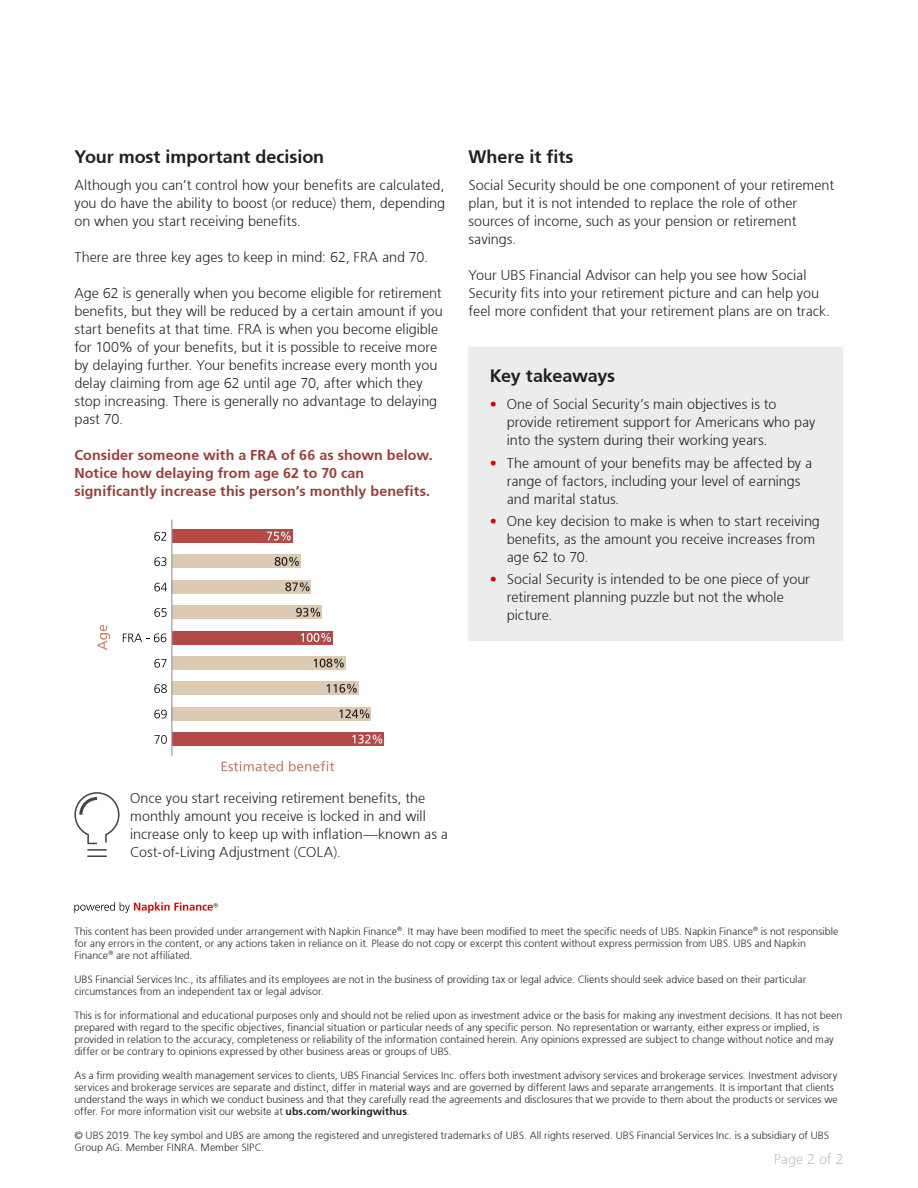
<style>
.page{position:relative;width:918px;height:1188px;background:#fff}
.page>*{position:absolute;margin:0;border:0;box-sizing:border-box;transform-origin:0 0}
.UBS_Template_Subtitl{font:300 18px "Frutiger 45";letter-spacing:-.005em;color:#231f20}
.UBS_Template_Body_co{font:300 14.25px/18px "Frutiger 45";color:#231f20}
.UBS_Template_Body_co-2{font:300 14.25px/18px "Frutiger 45";letter-spacing:.005em;color:#9a3d37}
.t1{font:300 14.25px "Frutiger 45";color:#bebebe}
.UBS_Template_Disclai{font:300 10.5px/12px "Frutiger 45";color:#231f20}
.s1{color:#e60000}
.s2{font-style:inherit}
</style>
<div class="page">
<div style="left:469px;top:347px;width:374px;height:294px;background:#ececec"></div>
<img style="left:110px;top:902px;width:107px;height:9px">
<hr style="left:87px;top:855px;width:20px;height:2px;background:#454545">
<hr style="left:87px;top:849px;width:20px;height:2px;background:#454545">
<svg style="left:74px;top:792px;width:46px;height:52px"></svg>
<div style="left:172px;top:732px;width:212px;height:14px;background:#b34a47"></div>
<div style="left:172px;top:631px;width:160px;height:13px;background:#b34a47"></div>
<div style="left:172px;top:529px;width:120px;height:14px;background:#b34a47"></div>
<div style="left:172px;top:707px;width:199px;height:13px;background:#ddcab2"></div>
<div style="left:172px;top:682px;width:186px;height:13px;background:#ddcab2"></div>
<div style="left:172px;top:656px;width:173px;height:14px;background:#ddcab2"></div>
<div style="left:172px;top:606px;width:150px;height:13px;background:#ddcab2"></div>
<div style="left:172px;top:580px;width:139px;height:13px;background:#ddcab2"></div>
<div style="left:172px;top:555px;width:128px;height:13px;background:#ddcab2"></div>
<hr style="left:171px;top:520px;width:1px;height:236px;background:#939393">
<svg style="left:352px;top:735px;width:30px;height:9px"></svg>
<svg style="left:339px;top:709px;width:30px;height:9px"></svg>
<svg style="left:327px;top:684px;width:30px;height:9px"></svg>
<svg style="left:314px;top:658px;width:30px;height:10px"></svg>
<svg style="left:301px;top:633px;width:30px;height:9px"></svg>
<svg style="left:296px;top:608px;width:24px;height:9px"></svg>
<svg style="left:285px;top:582px;width:25px;height:9px"></svg>
<svg style="left:275px;top:557px;width:24px;height:9px"></svg>
<svg style="left:267px;top:531px;width:24px;height:10px"></svg>
<svg style="left:154px;top:735px;width:13px;height:9px"></svg>
<svg style="left:154px;top:710px;width:13px;height:8px"></svg>
<svg style="left:154px;top:684px;width:13px;height:9px"></svg>
<svg style="left:154px;top:659px;width:13px;height:9px"></svg>
<svg style="left:123px;top:634px;width:43px;height:8px"></svg>
<svg style="left:154px;top:608px;width:13px;height:9px"></svg>
<svg style="left:154px;top:583px;width:13px;height:8px"></svg>
<svg style="left:154px;top:557px;width:12px;height:9px"></svg>
<svg style="left:154px;top:532px;width:12px;height:9px"></svg>
<svg style="left:97px;top:625px;width:13px;height:25px"></svg>
<svg style="left:222px;top:761px;width:61px;height:10px"></svg>
<svg style="left:289px;top:761px;width:45px;height:10px"></svg>
<p class="UBS_Template_Subtitl" style="left:74px;top:145px;width:251px">Your most important decision</p>
<p class="UBS_Template_Body_co" style="left:74px;top:176px;width:372px;text-align:justify">Although you can’t control how your benefits are calculated, you do have the ability to boost (or reduce) them, depending on when you start receiving benefits.</p>
<p class="UBS_Template_Body_co" style="left:74px;top:248px;width:355px">There are three key ages to keep in mind: 62, FRA and 70.</p>
<p class="UBS_Template_Body_co" style="left:74px;top:284px;width:370px">Age 62 is generally when you become eligible for retirement benefits, but they will be reduced by a certain amount if you start benefits at that time. FRA is when you become eligible for 100% of your benefits, but it is possible to receive more by delaying further. Your benefits increase every month you delay claiming from age 62 until age 70, after which they stop increasing. There is generally no advantage to delaying past 70.</p>
<p class="UBS_Template_Body_co-2" style="left:74px;top:445px;width:360px">Consider someone with a FRA of 66 as shown below.<br>Notice how delaying from age 62 to 70 can significantly increase this person’s monthly benefits.</p>
<p class="UBS_Template_Subtitl" style="left:469px;top:145px;width:106px">Where it fits</p>
<p class="UBS_Template_Body_co" style="left:469px;top:176px;width:367px">Social Security should be one component of your retirement plan, but it is not intended to replace the role of other sources of income, such as your pension or retirement savings.</p>
<p class="UBS_Template_Body_co" style="left:469px;top:266px;width:363px">Your UBS Financial Advisor can help you see how Social<br>Security fits into your retirement picture and can help you feel more confident that your retirement plans are on track.</p>
<p class="UBS_Template_Subtitl" style="left:490px;top:365px;width:127px">Key takeaways</p>
<p class="UBS_Template_Body_co" style="left:507px;top:395px;width:310px;text-indent:-17px"><span class="s1">•</span> One of Social Security’s main objectives is to provide retirement support for Americans who pay into the system during their working years.</p>
<p class="UBS_Template_Body_co" style="left:507px;top:454px;width:307px;text-indent:-17px"><span class="s1">•</span> The amount of your benefits may be affected by a range of factors, including your level of earnings and marital status.</p>
<p class="UBS_Template_Body_co" style="left:507px;top:512px;width:315px;text-indent:-17px"><span class="s1">•</span> One key decision to make is when to start receiving benefits, as the amount you receive increases from age 62 to 70.</p>
<p class="UBS_Template_Body_co" style="left:507px;top:570px;width:305px;text-indent:-17px"><span class="s1">•</span> Social Security is intended to be one piece of your retirement planning puzzle but not the whole picture.</p>
<p class="UBS_Template_Body_co" style="left:130px;top:789px;width:319px">Once you start receiving retirement benefits, the monthly amount you receive is locked in and will increase only to keep up with inflation—known as a Cost-of-Living Adjustment (COLA).</p>
<p class="UBS_Template_Disclai" style="left:74px;top:925px;width:765px">This content has been provided under arrangement with Napkin Finance<sup>®</sup>. It may have been modified to meet the specific needs of UBS. Napkin Finance<sup>®</sup> is not responsible for any errors in the content, or any actions taken in reliance on it. Please do not copy or excerpt this content without express permission from UBS. UBS and Napkin<br>Finance<sup>®</sup> are not affiliated.</p>
<p class="UBS_Template_Disclai" style="left:74px;top:973px;width:733px">UBS Financial Services Inc., its affiliates and its employees are not in the business of providing tax or legal advice. Clients should seek advice based on their particular circumstances from an independent tax or legal advisor.</p>
<p class="UBS_Template_Disclai" style="left:74px;top:1009px;width:769px">This is for informational and educational purposes only and should not be relied upon as investment advice or the basis for making any investment decisions. It has not been prepared with regard to the specific objectives, financial situation or particular needs of any specific person. No representation or warranty, either express or implied, is provided in relation to the accuracy, completeness or reliability of the information contained herein. Any opinions expressed are subject to change without notice and may differ or be contrary to opinions expressed by other business areas or groups of UBS.</p>
<p class="UBS_Template_Disclai" style="left:74px;top:1069px;width:765px">As a firm providing wealth management services to clients, UBS Financial Services Inc. offers both investment advisory services and brokerage services. Investment advisory services and brokerage services are separate and distinct, differ in material ways and are governed by different laws and separate arrangements. It is important that clients understand the ways in which we conduct business and that they carefully read the agreements and disclosures that we provide to them about the products or services we offer. For more information visit our website at <span class="s2">ubs.com/workingwithus</span>.</p>
<p class="UBS_Template_Disclai" style="left:74px;top:1129px;width:756px">© UBS 2019. The key symbol and UBS are among the registered and unregistered trademarks of UBS. All rights reserved. UBS Financial Services Inc. is a subsidiary of UBS<br>Group AG. Member FINRA. Member SIPC.</p>
<h2 class="t1" style="left:774px;top:1151px;width:71px">Page 2 of 2</h2>
</div>
